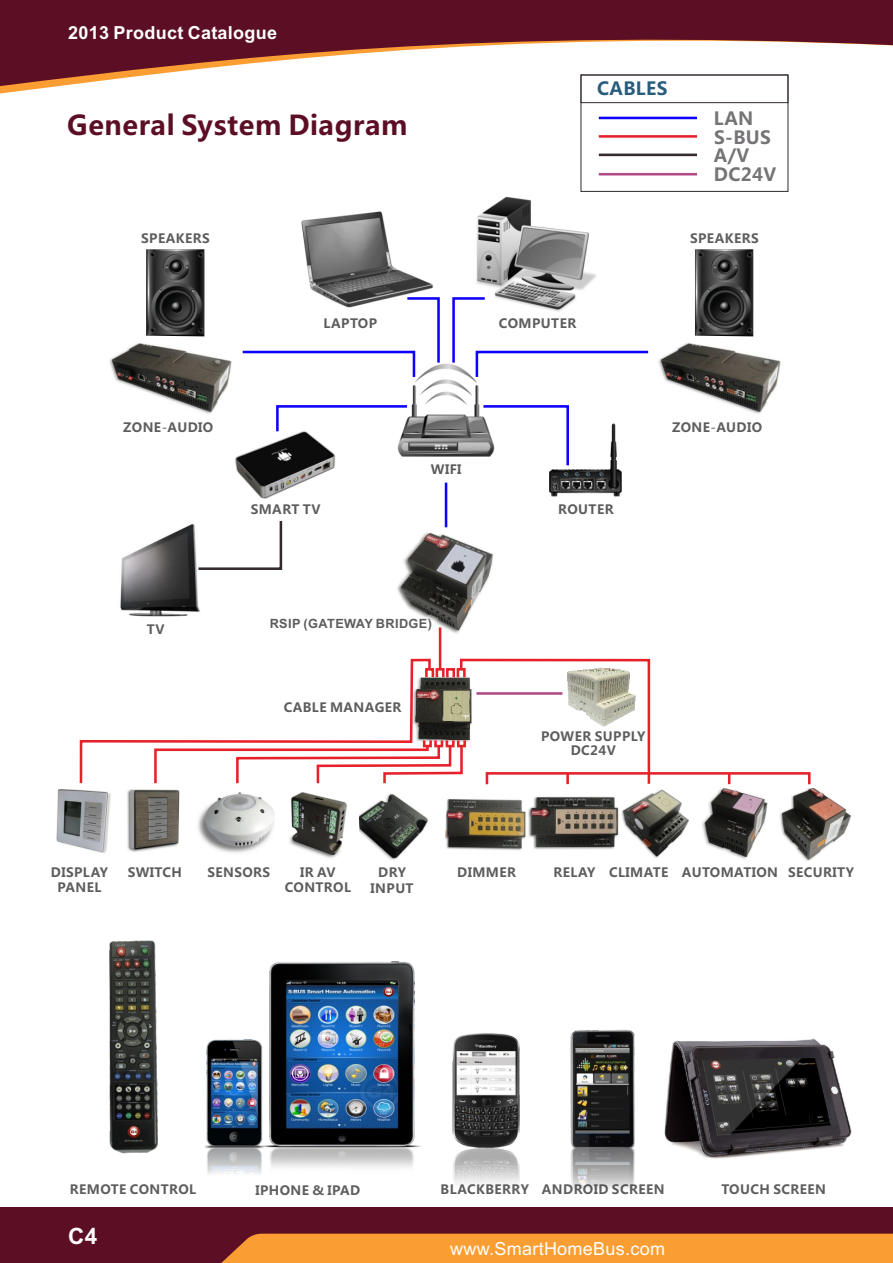
<style>
.page{position:relative;width:893px;height:1263px;background:#fff}
.page>*{position:absolute;margin:0;border:0;box-sizing:border-box;transform-origin:0 0}
.t1{font:700 27px "Microsoft Ya Hei";letter-spacing:.02em;color:#5c0f24}
.t2{font:700 22.5px "Arial";color:#fff}
.t3{font:700 18px "Arial";letter-spacing:.015em;color:#fff}
.t4{font:18px "Arial";letter-spacing:.015em;color:#fff}
.t5{font:700 18px/18.8px "Microsoft Ya Hei";letter-spacing:.02em;color:#757375}
.t6{font:700 18px "Microsoft Ya Hei";letter-spacing:.02em;color:#265c7d}
.t7{font:700 12.75px/15.5px "Microsoft Ya Hei";letter-spacing:.03em;color:#5e5c5c;text-align:center}
.t8{font:700 12.75px "Arial";letter-spacing:.03em;color:#5e5c5c}
.s1{font-weight:400}
</style>
<div class="page">
<img style="left:56px;top:789px;width:55px;height:65px">
<img style="left:127px;top:790px;width:53px;height:62px">
<img style="left:359px;top:794px;width:69px;height:66px">
<img style="left:289px;top:792px;width:58px;height:66px">
<img style="left:198px;top:792px;width:77px;height:61px">
<img style="left:397px;top:363px;width:84px;height:94px">
<img style="left:476px;top:196px;width:121px;height:100px">
<img style="left:301px;top:211px;width:132px;height:85px">
<img style="left:235px;top:434px;width:101px;height:64px">
<img style="left:397px;top:527px;width:96px;height:113px">
<img style="left:120px;top:523px;width:80px;height:94px">
<img style="left:550px;top:423px;width:72px;height:74px">
<svg style="left:242px;top:296px;width:199px;height:83px"></svg>
<svg style="left:451px;top:296px;width:198px;height:83px"></svg>
<img style="left:109px;top:334px;width:123px;height:80px">
<img style="left:146px;top:249px;width:58px;height:87px">
<img style="left:658px;top:334px;width:123px;height:80px">
<img style="left:695px;top:249px;width:58px;height:87px">
<svg style="left:276px;top:404px;width:134px;height:30px"></svg>
<svg style="left:481px;top:405px;width:89px;height:63px"></svg>
<hr style="left:445px;top:483px;width:2px;height:44px;background:#0d00ff">
<svg style="left:196px;top:521px;width:87px;height:50px"></svg>
<img style="left:445px;top:799px;width:81px;height:51px">
<img style="left:528px;top:796px;width:91px;height:54px">
<img style="left:622px;top:789px;width:67px;height:69px">
<img style="left:702px;top:788px;width:66px;height:71px">
<img style="left:780px;top:788px;width:71px;height:73px">
<div style="left:486px;top:772px;width:325px;height:13px;border:3px solid #e62129"></div>
<svg style="left:432px;top:657px;width:219px;height:128px"></svg>
<div style="left:425px;top:668px;width:9px;height:10px;border:3px solid #e62129"></div>
<svg style="left:79px;top:658px;width:353px;height:126px"></svg>
<div style="left:436px;top:668px;width:9px;height:10px;border:3px solid #e62129"></div>
<div style="left:446px;top:668px;width:9px;height:10px;border:3px solid #e62129"></div>
<hr style="left:439px;top:627px;width:2px;height:42px;background:#e62129">
<div style="left:580px;top:75px;width:208px;height:117px;border:1px solid #332b2b"></div>
<hr style="left:599px;top:117px;width:98px;height:2px;background:#0d00ff">
<hr style="left:599px;top:135px;width:98px;height:3px;background:#e62129">
<hr style="left:599px;top:154px;width:98px;height:2px;background:#332b2b">
<hr style="left:599px;top:173px;width:98px;height:2px;background:#b04a87">
<img style="left:200px;top:1149px;width:56px;height:59px">
<img style="left:256px;top:961px;width:165px;height:247px">
<img style="left:204px;top:1036px;width:65px;height:113px">
<img style="left:109px;top:940px;width:49px;height:214px">
<img style="left:570px;top:1029px;width:65px;height:117px">
<img style="left:570px;top:1146px;width:65px;height:43px">
<img style="left:452px;top:1033px;width:68px;height:151px">
<img style="left:664px;top:1038px;width:188px;height:121px">
<svg style="left:0;top:0;width:893px;height:86px;fill:#5c0f24"></svg>
<div style="left:0;top:1208px;width:893px;height:55px;background:#5c0f24"></div>
<div style="left:221px;top:1234px;width:672px;height:29px;background:#fa9e33"></div>
<div style="left:580px;top:75px;width:208px;height:28px;border:1px solid #332b2b"></div>
<h3 class="t3" style="left:68px;top:26px;width:210px">2013 Product Catalogue</h3>
<h1 class="t1" style="left:67px;top:113px;width:342px">General System Diagram</h1>
<h3 class="t6" style="left:597px;top:81px;width:72px">CABLES</h3>
<h3 class="t5" style="left:714px;top:110px;width:64px">LAN<br>S-BUS<br>A/V<br>DC24V</h3>
<p class="t7" style="left:141px;top:231px;width:70px">SPEAKERS</p>
<p class="t7" style="left:690px;top:231px;width:70px">SPEAKERS</p>
<p class="t7" style="left:324px;top:317px;width:55px">LAPTOP</p>
<p class="t7" style="left:499px;top:317px;width:79px">COMPUTER</p>
<p class="t7" style="left:123px;top:420px;width:92px">ZONE<span class="s1">-</span>AUDIO</p>
<p class="t7" style="left:672px;top:420px;width:92px">ZONE<span class="s1">-</span>AUDIO</p>
<p class="t7" style="left:251px;top:503px;width:71px">SMART TV</p>
<p class="t7" style="left:431px;top:462px;width:32px">WIFI</p>
<p class="t7" style="left:147px;top:623px;width:19px">TV</p>
<p class="t8" style="left:270px;top:619px;width:164px">RSIP (GATEWAY BRIDGE)</p>
<p class="t7" style="left:284px;top:700px;width:119px">CABLE MANAGER</p>
<p class="t7" style="left:558px;top:503px;width:57px">ROUTER</p>
<p class="t7" style="left:541px;top:730px;width:106px;line-height:14.2px">POWER SUPPLY<br>DC24V</p>
<p class="t7" style="left:51px;top:865px;width:59px">DISPLAY<br>PANEL</p>
<p class="t7" style="left:128px;top:865px;width:56px">SWITCH</p>
<p class="t7" style="left:371px;top:865px;width:45px">DRY<br>INPUT</p>
<p class="t7" style="left:207px;top:865px;width:64px">SENSORS</p>
<p class="t7" style="left:285px;top:866px;width:68px">IR AV<br>CONTROL</p>
<p class="t7" style="left:457px;top:865px;width:60px">DIMMER</p>
<p class="t7" style="left:554px;top:865px;width:302px">RELAY CLIMATE AUTOMATION SECURITY</p>
<p class="t7" style="left:70px;top:1183px;width:128px">REMOTE CONTROL</p>
<p class="t7" style="left:255px;top:1183px;width:106px">IPHONE &amp; IPAD</p>
<p class="t7" style="left:441px;top:1183px;width:226px">BLACKBERRY ANDROID SCREEN</p>
<p class="t7" style="left:721px;top:1183px;width:106px">TOUCH SCREEN</p>
<h2 class="t2" style="left:68px;top:1227px;width:31px">C4</h2>
<h3 class="t4" style="left:450px;top:1242px;width:216px">www.SmartHomeBus.com</h3>
</div>
